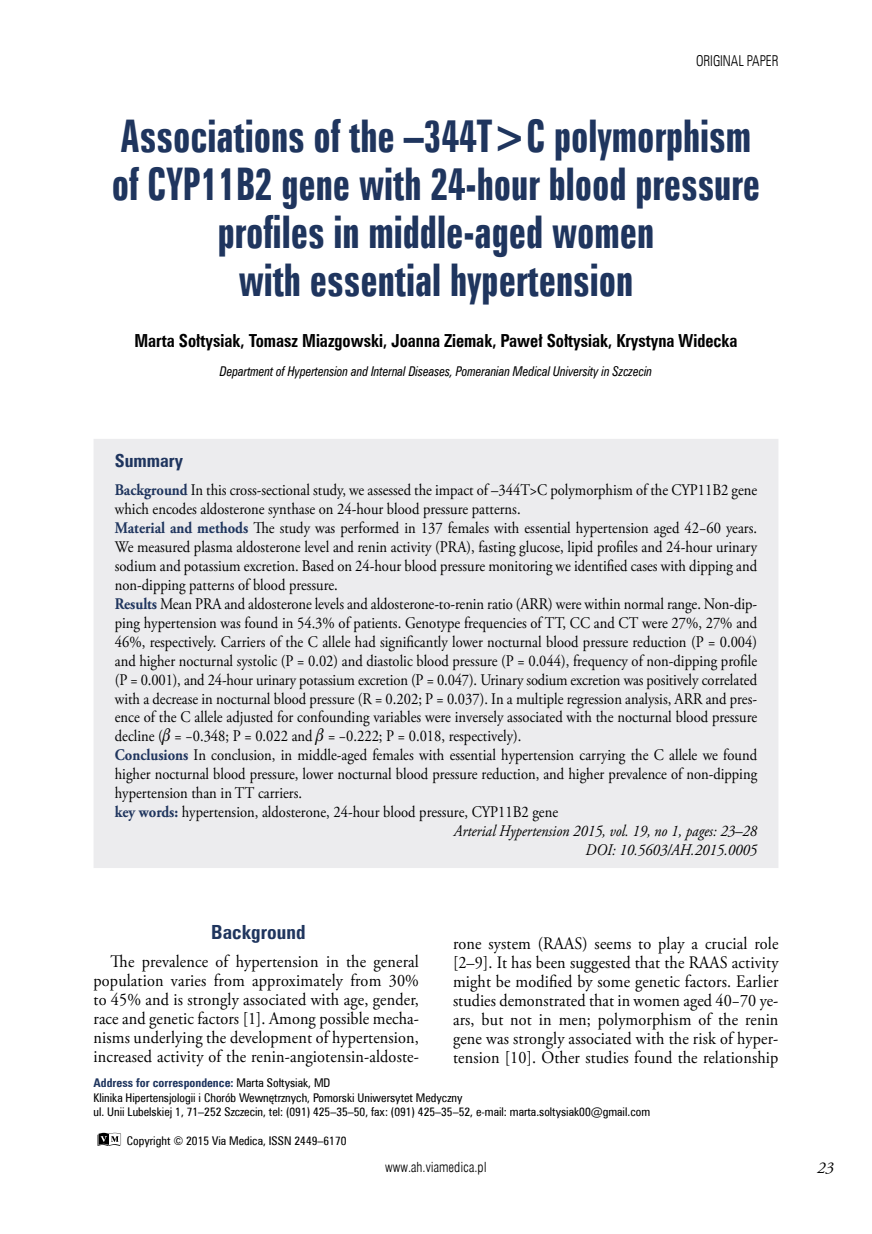
<style>
.page{position:relative;width:872px;height:1234px;background:#fff}
.page>*{position:absolute;margin:0;border:0;box-sizing:border-box;transform-origin:0 0}
.t1{font:700 45px/48px "Zurich X Cn EU";color:#1f355e;text-align:center;scale:.89 1}
.t2{font:700 19.5px "Zurich Cn EU";color:#1f355e}
.t3{font:700 18px "Zurich Cn EU";color:#000;scale:.92 1}
.t4{font:700 18px "Zurich Cn EU";color:#1f355e}
.t5{font:17.55px/18.9px "Adobe Garamond Pro";letter-spacing:.01em;color:#000;text-align:justify;scale:.93 1}
.t6{font:italic 16.5px "Adobe Garamond Pro";color:#000}
.t7{font:16.2px "Adobe Garamond Pro";color:#000;scale:.9 1}
.t8{font:italic 16.2px "Adobe Garamond Pro";color:#000;scale:.9 1}
.t9{font:italic 16.2px "Adobe Garamond Pro";color:#000;scale:.91 1}
.t10{font:15px "Zurich Lt Cn EU";color:#000;scale:.9 1}
.t11{font:italic 13.5px "Zurich Cn EU";color:#000;scale:.9 1}
.t12{font:13.5px "Swis 721 Lt Cn EU";color:#000}
.t13{font:12px/14.4px "Zurich Cn EU";color:#000}
.s1{font-weight:700;color:#1f355e}
</style>
<div class="page">
<div style="left:94px;top:439px;width:684px;height:428px;background:#ececee"></div>
<svg style="left:98px;top:1132px;width:23px;height:13px"></svg>
<p class="t10" style="left:696px;top:52px;width:93px">ORIGINAL PAPER</p>
<h1 class="t1" style="left:112px;top:111px;width:730px">Associations of the –344T&gt;C polymorphism of CYP11B2 gene with 24-hour blood pressure profiles in middle-aged women<br>with essential hypertension</h1>
<p class="t3" style="left:134px;top:329px;width:657px">Marta Sołtysiak, Tomasz Miazgowski, Joanna Ziemak, Paweł Sołtysiak, Krystyna Widecka</p>
<p class="t11" style="left:220px;top:363px;width:482px">Department of Hypertension and Internal Diseases, Pomeranian Medical University in Szczecin</p>
<p class="t4" style="left:115px;top:449px;width:70px">Summary</p>
<p class="t7" style="left:115px;top:480px;width:715px"><span class="s1">Background</span> In this cross-sectional study, we assessed the impact of –344T&gt;C polymorphism of the CYP11B2 gene</p>
<p class="t7" style="left:115px;top:499px;width:452px">which encodes aldosterone synthase on 24-hour blood pressure patterns.</p>
<p class="t7" style="left:115px;top:518px;width:715px"><span class="s1">Material and methods</span> The study was performed in 137 females with essential hypertension aged 42−60 years.</p>
<p class="t7" style="left:115px;top:537px;width:715px">We measured plasma aldosterone level and renin activity (PRA), fasting glucose, lipid profiles and 24-hour urinary</p>
<p class="t7" style="left:115px;top:556px;width:715px">sodium and potassium excretion. Based on 24-hour blood pressure monitoring we identified cases with dipping and</p>
<p class="t7" style="left:115px;top:575px;width:249px">non-dipping patterns of blood pressure.</p>
<p class="t7" style="left:115px;top:594px;width:715px"><span class="s1">Results</span> Mean PRA and aldosterone levels and aldosterone-to-renin ratio (ARR) were within normal range. Non-dip-</p>
<p class="t7" style="left:115px;top:613px;width:715px">ping hypertension was found in 54.3% of patients. Genotype frequencies of TT, CC and CT were 27%, 27% and</p>
<p class="t7" style="left:115px;top:631px;width:715px">46%, respectively. Carriers of the C allele had significantly lower nocturnal blood pressure reduction (P = 0.004)</p>
<p class="t7" style="left:115px;top:650px;width:715px">and higher nocturnal systolic (P = 0.02) and diastolic blood pressure (P = 0.044), frequency of non-dipping profile</p>
<p class="t7" style="left:115px;top:669px;width:715px">(P = 0.001), and 24-hour urinary potassium excretion (P = 0.047). Urinary sodium excretion was positively correlated</p>
<p class="t7" style="left:115px;top:688px;width:715px">with a decrease in nocturnal blood pressure (R = 0.202; P = 0.037). In a multiple regression analysis, ARR and pres-</p>
<p class="t7" style="left:115px;top:707px;width:715px">ence of the C allele adjusted for confounding variables were inversely associated with the nocturnal blood pressure</p>
<p class="t7" style="left:115px;top:726px;width:453px">decline ( = −0.348; P = 0.022 and = −0.222; P = 0.018, respectively).</p>
<p class="t7" style="left:115px;top:745px;width:715px"><span class="s1">Conclusions</span> In conclusion, in middle-aged females with essential hypertension carrying the C allele we found</p>
<p class="t7" style="left:115px;top:764px;width:715px">higher nocturnal blood pressure, lower nocturnal blood pressure reduction, and higher prevalence of non-dipping</p>
<p class="t7" style="left:115px;top:783px;width:209px">hypertension than in TT carriers.</p>
<p class="t7" style="left:115px;top:802px;width:494px"><span class="s1">key words:</span> hypertension, aldosterone, 24-hour blood pressure, CYP11B2 gene</p>
<p class="t8" style="left:454px;top:820px;width:338px">Arterial Hypertension 2015, vol. 19, no 1, pages: 23–28</p>
<p class="t9" style="left:585px;top:839px;width:190px">DOI: 10.5603/AH.2015.0005</p>
<p class="t2" style="left:211px;top:919px;width:96px">Background</p>
<p class="t5" style="left:94px;top:952px;width:351px;text-indent:17px">The prevalence of hypertension in the general population varies from approximately from 30% to 45% and is strongly associated with age, gender, race and genetic factors [1]. Among possible mecha&shy;nisms underlying the development of hypertension, increased activity of the renin-angiotensin-aldoste-</p>
<p class="t5" style="left:453px;top:934px;width:351px">rone system (RAAS) seems to play a crucial role [2–9]. It has been suggested that the RAAS activity might be modified by some genetic factors. Earlier studies demonstrated that in women aged 40−70 ye&shy;ars, but not in men; polymorphism of the renin gene was strongly associated with the risk of hyper&shy;tension [10]. Other studies found the relationship</p>
<p class="t13" style="left:94px;top:1075px;width:558px"><span class="s1">Address for correspondence:</span> Marta Sołtysiak, MD<br>Klinika Hipertensjologii i Chorób Wewnętrznych, Pomorski Uniwersytet Medyczny<br>ul. Unii Lubelskiej 1, 71–252 Szczecin, tel: (091) 425–35–50, fax: (091) 425–35–52, e-mail: marta.soltysiak00@gmail.com</p>
<p class="t13" style="left:127px;top:1133px;width:221px">Copyright © 2015 Via Medica, ISSN 2449–6170</p>
<p class="t12" style="left:385px;top:1158px;width:103px">www.ah.viamedica.pl</p>
<p class="t6" style="left:817px;top:1157px;width:18px">23</p>
</div>
